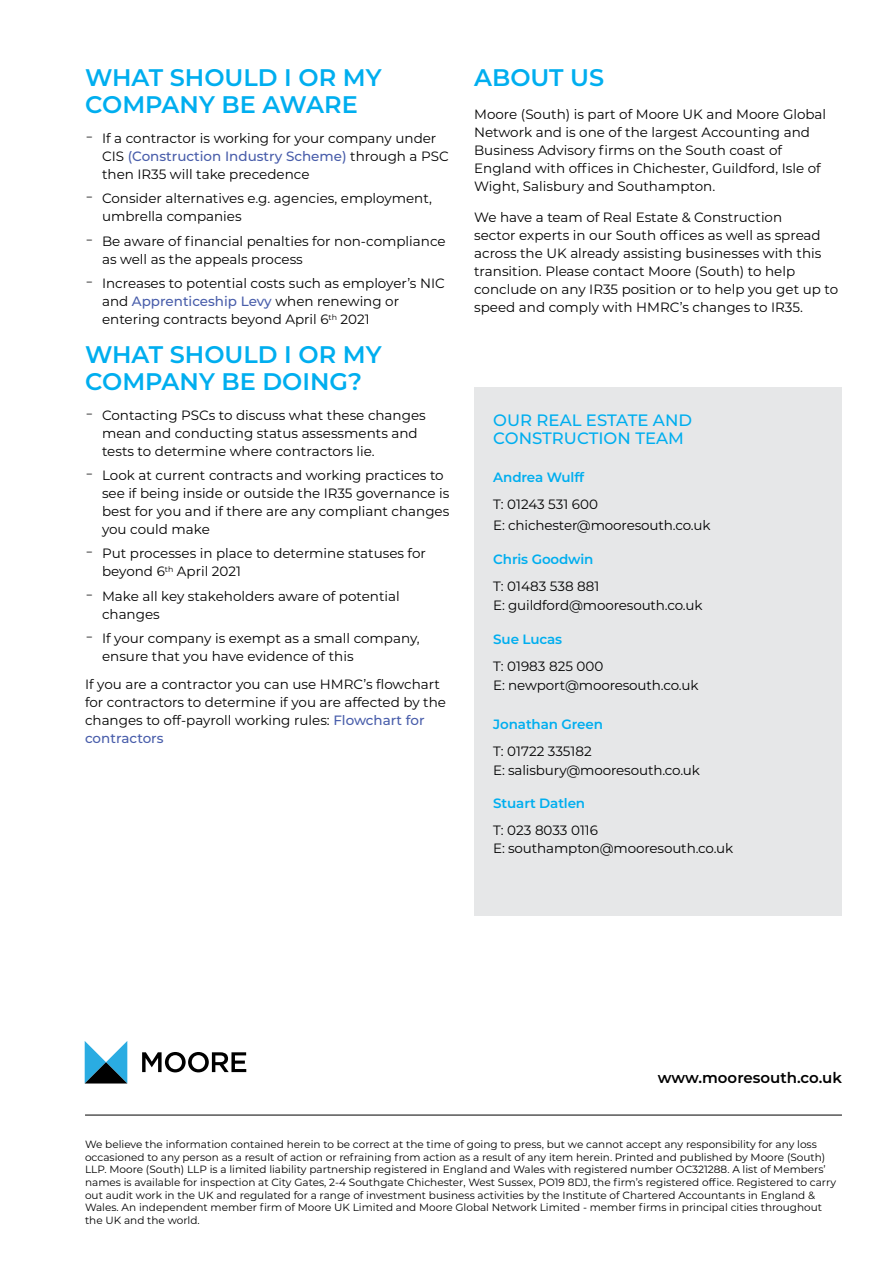
<style>
.page{position:relative;width:893px;height:1263px;background:#fff}
.page>*{position:absolute;margin:0;border:0;box-sizing:border-box;transform-origin:0 0}
.t1{font:600 24px/27px "Montserrat";color:#00aeef}
.t2{font:500 16.5px/18px "Montserrat";color:#00aeef}
.t3{font:600 15px "Montserrat";color:#000}
.t4{font:13.5px/18px "Montserrat";color:#000}
.t5{font:600 13.5px "Montserrat";letter-spacing:-.01em;color:#00aeef}
.t6{font:10.5px/12.6px "Montserrat";color:#000}
.s1{font-weight:500;color:#485daa}
</style>
<div class="page">
<div style="left:474px;top:387px;width:368px;height:529px;background:#e6e7e8"></div>
<hr style="left:85px;top:1115px;width:757px;height:1px;background:#000">
<svg style="left:85px;top:1041px;width:42px;height:42px"></svg>
<svg style="left:142px;top:1052px;width:104px;height:20px"></svg>
<h1 class="t1" style="left:85px;top:63px;width:298px">WHAT SHOULD I OR MY<br>COMPANY BE AWARE</h1>
<p class="t4" style="left:102px;top:129px;width:348px;text-indent:-9px">̵ If a contractor is working for your company under<br>CIS <span class="s1">(Construction Industry Scheme)</span> through a PSC then IR35 will take precedence</p>
<p class="t4" style="left:102px;top:189px;width:331px;text-indent:-9px">̵ Consider alternatives e.g. agencies, employment, umbrella companies</p>
<p class="t4" style="left:102px;top:232px;width:345px;text-indent:-9px">̵ Be aware of financial penalties for non-compliance as well as the appeals process</p>
<p class="t4" style="left:102px;top:274px;width:344px;text-indent:-9px">̵ Increases to potential costs such as employer’s NIC and <span class="s1">Apprenticeship Levy</span> when renewing or entering contracts beyond April 6<sup>th</sup> 2021</p>
<h1 class="t1" style="left:85px;top:340px;width:298px">WHAT SHOULD I OR MY<br>COMPANY BE DOING?</h1>
<p class="t4" style="left:102px;top:405px;width:325px;text-indent:-9px">̵ Contacting PSCs to discuss what these changes mean and conducting status assessments and tests to determine where contractors lie.</p>
<p class="t4" style="left:102px;top:466px;width:349px;text-indent:-9px">̵ Look at current contracts and working practices to see if being inside or outside the IR35 governance is best for you and if there are any compliant changes you could make</p>
<p class="t4" style="left:102px;top:544px;width:325px;text-indent:-9px">̵ Put processes in place to determine statuses for beyond 6<sup>th</sup> April 2021</p>
<p class="t4" style="left:102px;top:586px;width:299px;text-indent:-9px">̵ Make all key stakeholders aware of potential changes</p>
<p class="t4" style="left:102px;top:629px;width:319px;text-indent:-9px">̵ If your company is exempt as a small company, ensure that you have evidence of this</p>
<p class="t4" style="left:85px;top:674px;width:362px">If you are a contractor you can use HMRC’s flowchart for contractors to determine if you are affected by the changes to off-payroll working rules: <span class="s1">Flowchart for contractors</span></p>
<h1 class="t1" style="left:474px;top:63px;width:132px">ABOUT US</h1>
<p class="t4" style="left:474px;top:105px;width:354px">Moore (South) is part of Moore UK and Moore Global Network and is one of the largest Accounting and Business Advisory firms on the South coast of England with offices in Chichester, Guildford, Isle of Wight, Salisbury and Southampton.</p>
<p class="t4" style="left:474px;top:208px;width:365px">We have a team of Real Estate &amp; Construction<br>sector experts in our South offices as well as spread across the UK already assisting businesses with this transition. Please contact Moore (South) to help conclude on any IR35 position or to help you get up to speed and comply with HMRC’s changes to IR35.</p>
<p class="t2" style="left:493px;top:411px;width:200px">OUR REAL ESTATE AND<br>CONSTRUCTION TEAM</p>
<p class="t5" style="left:493px;top:467px;width:92px">Andrea Wulff</p>
<p class="t4" style="left:493px;top:493px;width:219px;line-height:20.7px">T: 01243 531 600<br>E: chichester@mooresouth.co.uk</p>
<p class="t5" style="left:493px;top:549px;width:102px">Chris Goodwin</p>
<p class="t4" style="left:493px;top:576px;width:211px;line-height:18.8px">T: 01483 538 881<br>E: guildford@mooresouth.co.uk</p>
<p class="t5" style="left:493px;top:629px;width:70px">Sue Lucas</p>
<p class="t4" style="left:493px;top:657px;width:207px;line-height:18.8px">T: 01983 825 000<br>E: newport@mooresouth.co.uk</p>
<p class="t5" style="left:493px;top:714px;width:111px">Jonathan Green</p>
<p class="t4" style="left:493px;top:742px;width:208px;line-height:18.8px">T: 01722 335182<br>E: salisbury@mooresouth.co.uk</p>
<p class="t5" style="left:493px;top:794px;width:93px">Stuart Datlen</p>
<p class="t4" style="left:493px;top:820px;width:241px;line-height:18.8px">T: 023 8033 0116<br>E: southampton@mooresouth.co.uk</p>
<p class="t3" style="left:658px;top:1067px;width:186px">www.mooresouth.co.uk</p>
<p class="t6" style="left:85px;top:1138px;width:753px">We believe the information contained herein to be correct at the time of going to press, but we cannot accept any responsibility for any loss occasioned to any person as a result of action or refraining from action as a result of any item herein. Printed and published by Moore (South)<br>LLP. Moore (South) LLP is a limited liability partnership registered in England and Wales with registered number OC321288. A list of Members’ names is available for inspection at City Gates, 2-4 Southgate Chichester, West Sussex, PO19 8DJ, the firm’s registered office. Registered to carry out audit work in the UK and regulated for a range of investment business activities by the Institute of Chartered Accountants in England &amp; Wales. An independent member firm of Moore UK Limited and Moore Global Network Limited - member firms in principal cities throughout the UK and the world.</p>
</div>
